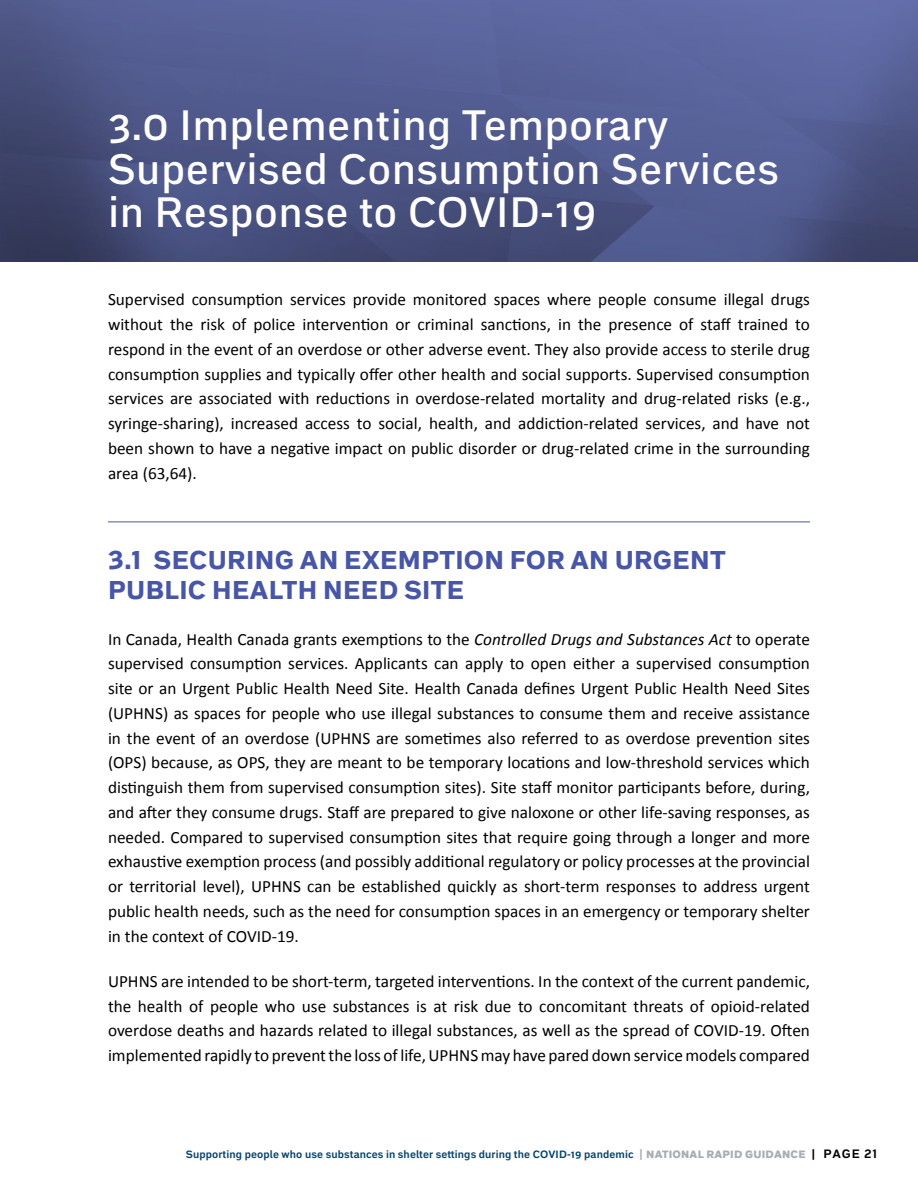
<style>
.page{position:relative;width:918px;height:1188px;background:#fff}
.page>*{position:absolute;margin:0;border:0;box-sizing:border-box;transform-origin:0 0}
.t1{font:500 42px/43.2px "Embarcadero MVB Pro";letter-spacing:.01em;color:#fff}
.t2{font:700 expanded 25.5px/30px "Embarcadero MVB Pro";letter-spacing:.01em;color:#4756a6}
.t3{font:17.25px/24.8px "Calibri";color:#000;text-align:justify}
.t4{font:700 10.5px "Embarcadero MVB Pro";letter-spacing:.01em;color:#004574}
.s1{font-style:italic}
.s2{color:#a6adb4}
.s3{font-weight:900;color:#a6adb4}
.s4{color:#000}
.s5{font-size:12px;color:#000}
</style>
<div class="page">
<svg style="left:0;top:0;width:918px;height:261px;background:#50598b"></svg>
<hr style="left:108px;top:522px;width:702px;height:1px;background:#4756a6">
<h1 class="t1" style="left:108px;top:103px;width:672px">3.0 Implementing Temporary<br>Supervised Consumption Services in Response to COVID‑19</h1>
<p class="t3" style="left:108px;top:287px;width:704px">Supervised consumption services provide monitored spaces where people consume illegal drugs without the risk of police intervention or criminal sanctions, in the presence of staff trained to respond in the event of an overdose or other adverse event. They also provide access to sterile drug consumption supplies and typically offer other health and social supports. Supervised consumption services are associated with reductions in overdose-related mortality and drug-related risks (e.g., syringe-sharing), increased access to social, health, and addiction-related services, and have not been shown to have a negative impact on public disorder or drug-related crime in the surrounding area (63,64).</p>
<h2 class="t2" style="left:108px;top:545px;width:619px">3.1 SECURING AN EXEMPTION FOR AN URGENT<br>PUBLIC HEALTH NEED SITE</h2>
<p class="t3" style="left:108px;top:626px;width:704px">In Canada, Health Canada grants exemptions to the <span class="s1">Controlled Drugs and Substances Act</span> to operate supervised consumption services. Applicants can apply to open either a supervised consumption site or an Urgent Public Health Need Site. Health Canada defines Urgent Public Health Need Sites (UPHNS) as spaces for people who use illegal substances to consume them and receive assistance in the event of an overdose (UPHNS are sometimes also referred to as overdose prevention sites (OPS) because, as OPS, they are meant to be temporary locations and low-threshold services which distinguish them from supervised consumption sites). Site staff monitor participants before, during, and after they consume drugs. Staff are prepared to give naloxone or other life-saving responses, as needed. Compared to supervised consumption sites that require going through a longer and more exhaustive exemption process (and possibly additional regulatory or policy processes at the provincial or territorial level), UPHNS can be established quickly as short-term responses to address urgent public health needs, such as the need for consumption spaces in an emergency or temporary shelter in the context of COVID‑19.</p>
<p class="t3" style="left:108px;top:968px;width:704px">UPHNS are intended to be short-term, targeted interventions. In the context of the current pandemic, the health of people who use substances is at risk due to concomitant threats of opioid-related overdose deaths and hazards related to illegal substances, as well as the spread of COVID‑19. Often implemented rapidly to prevent the loss of life, UPHNS may have pared down service models compared</p>
<p class="t4" style="left:186px;top:1147px;width:693px">Supporting people who use substances in shelter settings during the COVID-19 pandemic <span class="s2">|</span> <span class="s3">NATIONAL RAPID GUIDANCE</span> <span class="s4">|</span> <span class="s5">PAGE 21</span></p>
</div>
